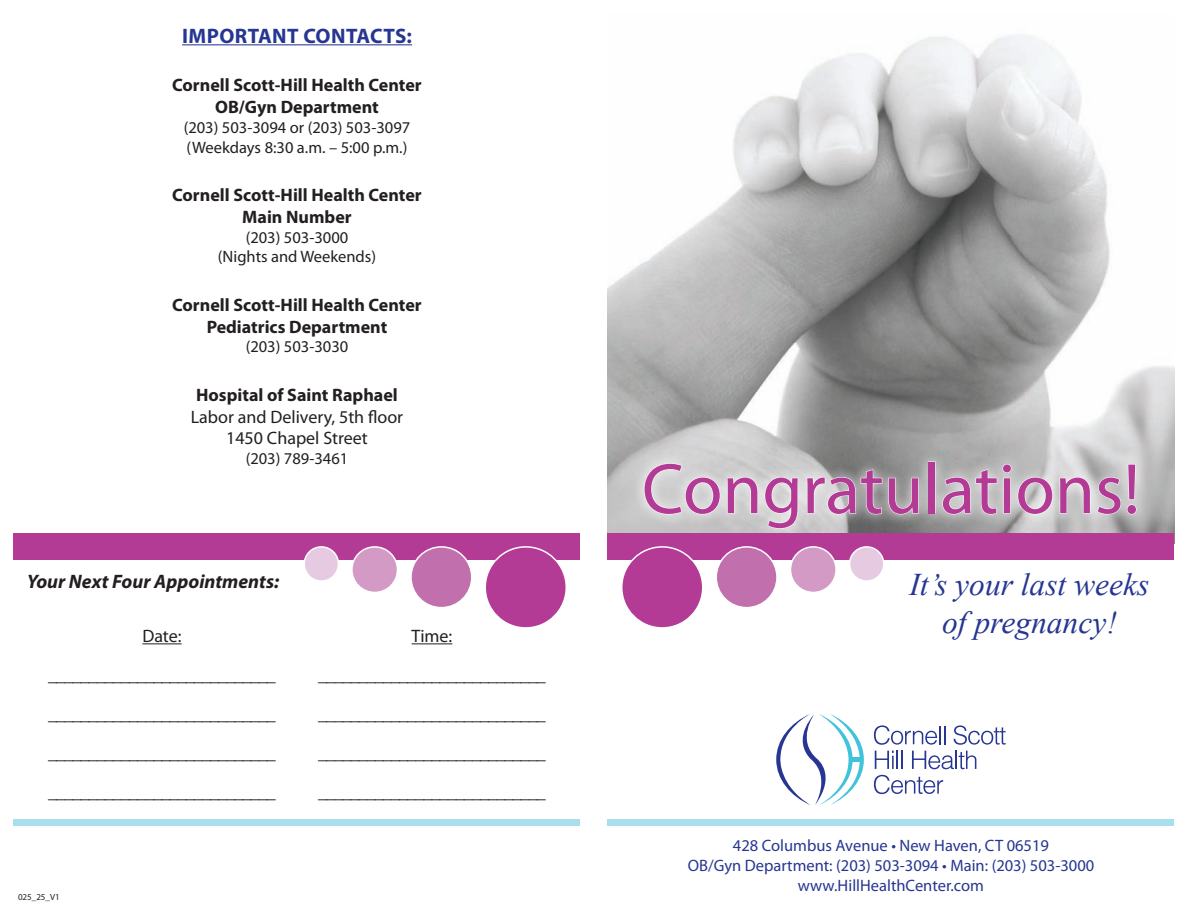
<style>
.page{position:relative;width:1188px;height:918px;background:#fff}
.page>*{position:absolute;margin:0;border:0;box-sizing:border-box;transform-origin:0 0}
.t1{font:72px "Myriad Pro";color:#b33b96}
.t2{font:italic 31.5px/37.8px "Times New Roman";color:#263692;text-align:center}
.t3{font:700 21px "Myriad Pro";color:#263692}
.t4{font:italic 700 19.5px "Myriad Pro";color:#231f20}
.t5{font:18px/39px "Myriad Pro";color:#231f20;text-align:center}
.t6{font:700 18px/21.6px "Myriad Pro";color:#231f20;text-align:center}
.t7{font:16.5px/19.8px "Myriad Pro";color:#231f20}
.t8{font:16.5px/19.8px "Myriad Pro";color:#263692;text-align:center}
.t9{font:9px "Myriad Pro";color:#231f20}
</style>
<div class="page">
<svg style="left:776px;top:714px;width:88px;height:91px"></svg>
<svg style="left:874px;top:725px;width:71px;height:20px"></svg>
<svg style="left:954px;top:725px;width:52px;height:20px"></svg>
<svg style="left:875px;top:751px;width:28px;height:18px"></svg>
<svg style="left:912px;top:751px;width:64px;height:18px"></svg>
<svg style="left:874px;top:775px;width:69px;height:19px"></svg>
<img style="left:608px;top:34px;width:566px;height:499px">
<svg style="left:631px;top:448px;width:516px;height:85px;background:#b8b7b7"></svg>
<svg style="left:644px;top:463px;width:77px;height:52px;background:#dbdbdb"></svg>
<svg style="left:727px;top:477px;width:31px;height:37px"></svg>
<svg style="left:764px;top:477px;width:35px;height:52px"></svg>
<svg style="left:806px;top:469px;width:113px;height:46px;background:#bbb"></svg>
<div style="left:928px;top:462px;width:7px;height:52px;border:1px solid #fff"></div>
<svg style="left:942px;top:464px;width:111px;height:51px;background:#cdcdcd"></svg>
<svg style="left:1059px;top:477px;width:32px;height:37px"></svg>
<svg style="left:1097px;top:477px;width:24px;height:38px"></svg>
<svg style="left:1127px;top:464px;width:10px;height:51px"></svg>
<div style="left:14px;top:533px;width:566px;height:27px;background:#b33b96"></div>
<hr style="left:142px;top:643px;width:40px;height:1px;background:#231f20">
<div style="left:485px;top:547px;width:81px;height:81px;background:#b33b96;border-radius:50%"></div>
<div style="left:484px;top:546px;width:83px;height:83px;border:2px solid #fff;border-radius:50%"></div>
<div style="left:411px;top:547px;width:61px;height:61px;background:#c26fad;border-radius:50%"></div>
<div style="left:410px;top:546px;width:62px;height:62px;border:2px solid #fff;border-radius:50%"></div>
<div style="left:352px;top:547px;width:46px;height:45px;background:#d29ac5;border-radius:50%"></div>
<div style="left:351px;top:546px;width:47px;height:47px;border:2px solid #fff;border-radius:50%"></div>
<div style="left:304px;top:547px;width:34px;height:34px;background:#e6cae1;border-radius:50%"></div>
<div style="left:304px;top:546px;width:35px;height:36px;border:2px solid #fff;border-radius:50%"></div>
<hr style="left:412px;top:643px;width:40px;height:1px;background:#231f20">
<div style="left:608px;top:533px;width:566px;height:27px;background:#b33b96"></div>
<div style="left:622px;top:547px;width:81px;height:81px;background:#b33b96;border-radius:50%"></div>
<div style="left:621px;top:546px;width:83px;height:83px;border:2px solid #fff;border-radius:50%"></div>
<div style="left:716px;top:547px;width:61px;height:61px;background:#c26fad;border-radius:50%"></div>
<div style="left:716px;top:546px;width:62px;height:62px;border:2px solid #fff;border-radius:50%"></div>
<div style="left:790px;top:547px;width:46px;height:45px;background:#d29ac5;border-radius:50%"></div>
<div style="left:790px;top:546px;width:47px;height:47px;border:2px solid #fff;border-radius:50%"></div>
<div style="left:850px;top:547px;width:34px;height:34px;background:#e6cae1;border-radius:50%"></div>
<div style="left:849px;top:546px;width:35px;height:36px;border:2px solid #fff;border-radius:50%"></div>
<div style="left:608px;top:819px;width:566px;height:7px;background:#a9deed"></div>
<div style="left:14px;top:819px;width:566px;height:7px;background:#a9deed"></div>
<hr style="left:182px;top:44px;width:230px;height:1px;background:#263692">
<p class="t3" style="left:182px;top:22px;width:231px">Important Contacts:</p>
<p class="t6" style="left:172px;top:74px;width:251px">Cornell Scott-Hill Health Center<br>OB/Gyn Department</p>
<p class="t7" style="left:184px;top:117px;width:228px">(203) 503-3094 or (203) 503-3097 (Weekdays 8:30 a.m. – 5:00 p.m.)</p>
<p class="t6" style="left:172px;top:184px;width:251px">Cornell Scott-Hill Health Center<br>Main Number</p>
<p class="t7" style="left:218px;top:227px;width:160px;text-align:center">(203) 503-3000<br>(Nights and Weekends)</p>
<p class="t6" style="left:172px;top:293px;width:251px">Cornell Scott-Hill Health Center<br>Pediatrics Department</p>
<p class="t7" style="left:246px;top:337px;width:104px">(203) 503-3030</p>
<p class="t6" style="left:196px;top:383px;width:203px">Hospital of Saint Raphael</p>
<p class="t5" style="left:191px;top:405px;width:214px;line-height:21.6px">Labor and Delivery, 5th floor<br>1450 Chapel Street</p>
<p class="t7" style="left:246px;top:448px;width:104px">(203) 789-3461</p>
<p class="t4" style="left:27px;top:569px;width:254px">Your Next Four Appointments:</p>
<p class="t5" style="left:48px;top:616px;width:229px">Date: ____________________________ ____________________________ ____________________________ ____________________________</p>
<p class="t9" style="left:18px;top:891px;width:43px">025_25_V1</p>
<p class="t5" style="left:318px;top:616px;width:229px">Time: ____________________________ ____________________________ ____________________________ ____________________________</p>
<h1 class="t1" style="left:642px;top:445px;width:500px">Congratulations!</h1>
<h2 class="t2" style="left:909px;top:565px;width:242px">It’s your last weeks of pregnancy!</h2>
<p class="t8" style="left:688px;top:836px;width:408px">428 Columbus Avenue • New Haven, CT 06519<br>OB/Gyn Department: (203) 503-3094 • Main: (203) 503-3000 www.HillHealthCenter.com</p>
</div>
